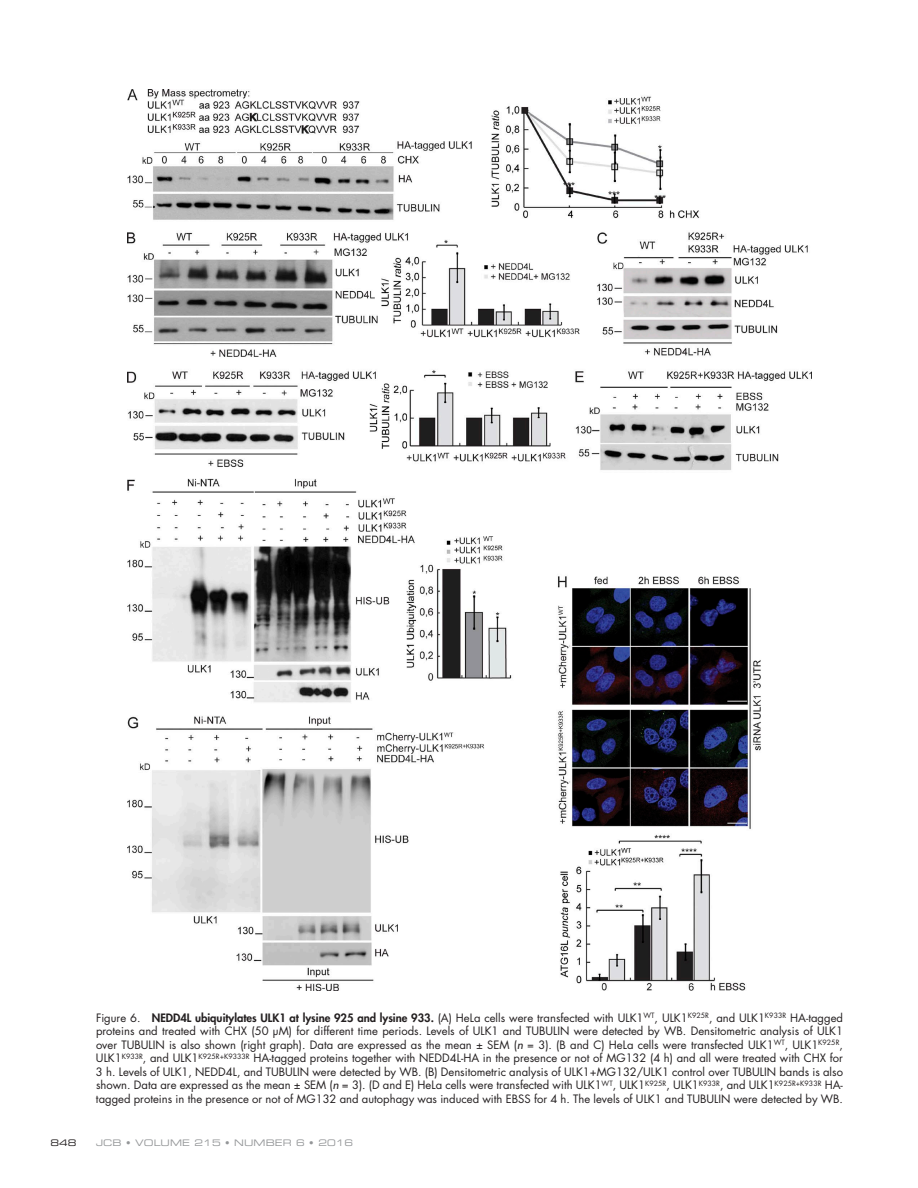
<style>
.page{position:relative;width:918px;height:1188px;background:#fff}
.page>*{position:absolute;margin:0;border:0;box-sizing:border-box;transform-origin:0 0}
.t1{font:11.25px/13.5px "Futura Std";color:#231f20;text-align:justify}
.t2{font:9px "Eurostile LT Std Ex 2";letter-spacing:.01em;color:#949698}
.t3{font:9px "Eurostile LT Std Ex 2";color:#231f20}
.s1{font-weight:800}
.s2{font-weight:500;font-style:italic}
</style>
<div class="page">
<img style="left:127px;top:90px;width:685px;height:900px">
<p class="t1" style="left:96px;top:1011px;width:749px">Figure 6. <span class="s1">NEDD4L ubiquitylates ULK1 at lysine 925 and lysine 933.</span> (A) HeLa cells were transfected with ULK1<sup>WT</sup>, ULK1<sup>K925R</sup>, and ULK1<sup>K933R</sup> HA-tagged proteins and treated with CHX (50 µM) for different time periods. Levels of ULK1 and TUBULIN were detected by WB. Densitometric analysis of ULK1 over TUBULIN is also shown (right graph). Data are expressed as the mean ± SEM (<span class="s2">n</span> = 3). (B and C) HeLa cells were transfected ULK1<sup>WT</sup>, ULK1<sup>K925R</sup>, ULK1<sup>K933R</sup>, and ULK1<sup>K925R+K9333R</sup> HA-tagged proteins together with NEDD4L-HA in the presence or not of MG132 (4 h) and all were treated with CHX for 3 h. Levels of ULK1, NEDD4L, and TUBULIN were detected by WB. (B) Densitometric analysis of ULK1+MG132/ULK1 control over TUBULIN bands is also shown. Data are expressed as the mean ± SEM (<span class="s2">n</span> = 3). (D and E) HeLa cells were transfected with ULK1<sup>WT</sup>, ULK1<sup>K925R</sup>, ULK1<sup>K933R</sup>, and ULK1<sup>K925R+K933R</sup> HA&shy;tagged proteins in the presence or not of MG132 and autophagy was induced with EBSS for 4 h. The levels of ULK1 and TUBULIN were detected by WB.</p>
<p class="t3" style="left:50px;top:1136px;width:28px">848</p>
<p class="t2" style="left:96px;top:1136px;width:259px">JCB • VOLUME 215 • NUMBER 6 • 2016</p>
</div>
